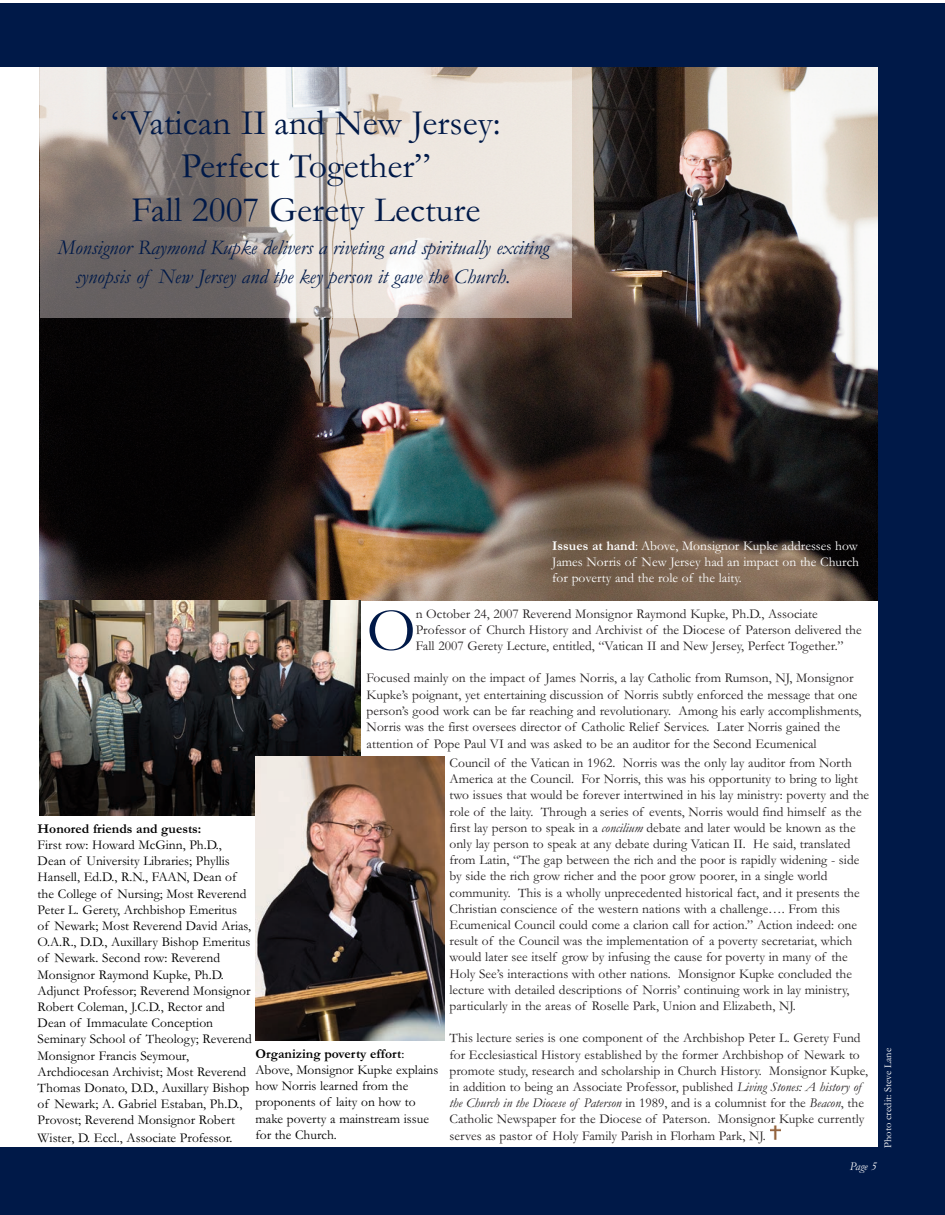
<style>
.page{position:relative;width:945px;height:1215px;background:#fff}
.page>*{position:absolute;margin:0;border:0;box-sizing:border-box;transform-origin:0 0}
.t1{font:63px "Garamond";color:#001948}
.t2{font:36px/43.2px "Garamond";color:#001948;text-align:center}
.t3{font:italic 21px/29.1px "Garamond";color:#001948}
.t4{font:13.5px/16.2px "Garamond";color:#231f20}
.t5{font:13.5px/16.2px "Garamond";color:#000}
.t6{font:13.5px/16.2px "Garamond";color:#fff;text-align:justify}
.t7{font:700 13.5px "Garamond";color:#000}
.t8{font:italic 12px "Garamond";color:#fff}
.t9{font:10.5px "Garamond";color:#fff}
.s1{font-weight:700}
.s2{font-style:italic}
</style>
<div class="page">
<div style="left:0;top:3px;width:945px;height:1212px;background:#001948"></div>
<div style="left:0;top:68px;width:878px;height:1080px;background:#fff"></div>
<img style="left:40px;top:67px;width:838px;height:534px">
<img style="left:40px;top:68px;width:531px;height:249px">
<img style="left:39px;top:601px;width:322px;height:214px">
<img style="left:255px;top:757px;width:189px;height:283px">
<img style="left:771px;top:1126px;width:9px;height:14px">
<h2 class="t2" style="left:111px;top:100px;width:391px">“Vatican II and New Jersey:<br>Perfect Together”<br>Fall 2007 Gerety Lecture</h2>
<h3 class="t3" style="left:75px;top:232px;width:475px;text-indent:-17px">Monsignor Raymond Kupke delivers a riveting and spiritually exciting synopsis of New Jersey and the key person it gave the Church.</h3>
<p class="t6" style="left:552px;top:537px;width:308px"><span class="s1">Issues at hand</span>: Above, Monsignor Kupke addresses how James Norris of New Jersey had an impact on the Church for poverty and the role of the laity.</p>
<h1 class="t1" style="left:367px;top:591px;width:51px">O</h1>
<p class="t4" style="left:416px;top:605px;width:448px">n October 24, 2007 Reverend Monsignor Raymond Kupke, Ph.D., Associate<br>Professor of Church History and Archivist of the Diocese of Paterson delivered the<br>Fall 2007 Gerety Lecture, entitled, “Vatican II and New Jersey, Perfect Together.”</p>
<p class="t4" style="left:367px;top:669px;width:496px">Focused mainly on the impact of James Norris, a lay Catholic from Rumson, NJ, Monsignor Kupke’s poignant, yet entertaining discussion of Norris subtly enforced the message that one person’s good work can be far reaching and revolutionary. Among his early accomplishments, Norris was the first oversees director of Catholic Relief Services. Later Norris gained the attention of Pope Paul VI and was asked to be an auditor for the Second Ecumenical</p>
<p class="t7" style="left:38px;top:820px;width:165px">Honored friends and guests:</p>
<p class="t5" style="left:38px;top:836px;width:216px">First row: Howard McGinn, Ph.D., Dean of University Libraries; Phyllis Hansell, Ed.D., R.N., FAAN, Dean of the College of Nursing; Most Reverend Peter L. Gerety, Archbishop Emeritus<br>of Newark; Most Reverend David Arias, O.A.R., D.D., Auxillary Bishop Emeritus of Newark. Second row: Reverend Monsignor Raymond Kupke, Ph.D.<br>Adjunct Professor; Reverend Monsignor Robert Coleman, J.C.D., Rector and Dean of Immaculate Conception Seminary School of Theology; Reverend Monsignor Francis Seymour, Archdiocesan Archivist; Most Reverend Thomas Donato, D.D., Auxillary Bishop of Newark; A. Gabriel Estaban, Ph.D., Provost; Reverend Monsignor Robert Wister, D. Eccl., Associate Professor.</p>
<p class="t5" style="left:255px;top:1045px;width:184px"><span class="s1">Organizing poverty effort</span>:<br>Above, Monsignor Kupke explains how Norris learned from the proponents of laity on how to make poverty a mainstream issue for the Church.</p>
<p class="t4" style="left:450px;top:754px;width:421px">Council of the Vatican in 1962. Norris was the only lay auditor from North America at the Council. For Norris, this was his opportunity to bring to light two issues that would be forever intertwined in his lay ministry: poverty and the role of the laity. Through a series of events, Norris would find himself as the first lay person to speak in a <span class="s2">concilium</span> debate and later would be known as the only lay person to speak at any debate during Vatican II. He said, translated from Latin, “The gap between the rich and the poor is rapidly widening - side by side the rich grow richer and the poor grow poorer, in a single world community. This is a wholly unprecedented historical fact, and it presents the Christian conscience of the western nations with a challenge…. From this Ecumenical Council could come a clarion call for action.” Action indeed: one result of the Council was the implementation of a poverty secretariat, which would later see itself grow by infusing the cause for poverty in many of the Holy See’s interactions with other nations. Monsignor Kupke concluded the lecture with detailed descriptions of Norris’ continuing work in lay ministry, particularly in the areas of Roselle Park, Union and Elizabeth, NJ.</p>
<p class="t4" style="left:450px;top:1030px;width:420px">This lecture series is one component of the Archbishop Peter L. Gerety Fund for Ecclesiastical History established by the former Archbishop of Newark to promote study, research and scholarship in Church History. Monsignor Kupke, in addition to being an Associate Professor, published <span class="s2">Living Stones: A history of the Church in the Diocese of Paterson</span> in 1989, and is a columnist for the <span class="s2">Beacon</span>, the Catholic Newspaper for the Diocese of Paterson. Monsignor Kupke currently serves as pastor of Holy Family Parish in Florham Park, NJ.</p>
<p class="t9" style="left:881px;top:1148px;width:101px;rotate:-90deg">Photo credit: Steve Lane</p>
<p class="t8" style="left:850px;top:1159px;width:28px">Page 5</p>
</div>
